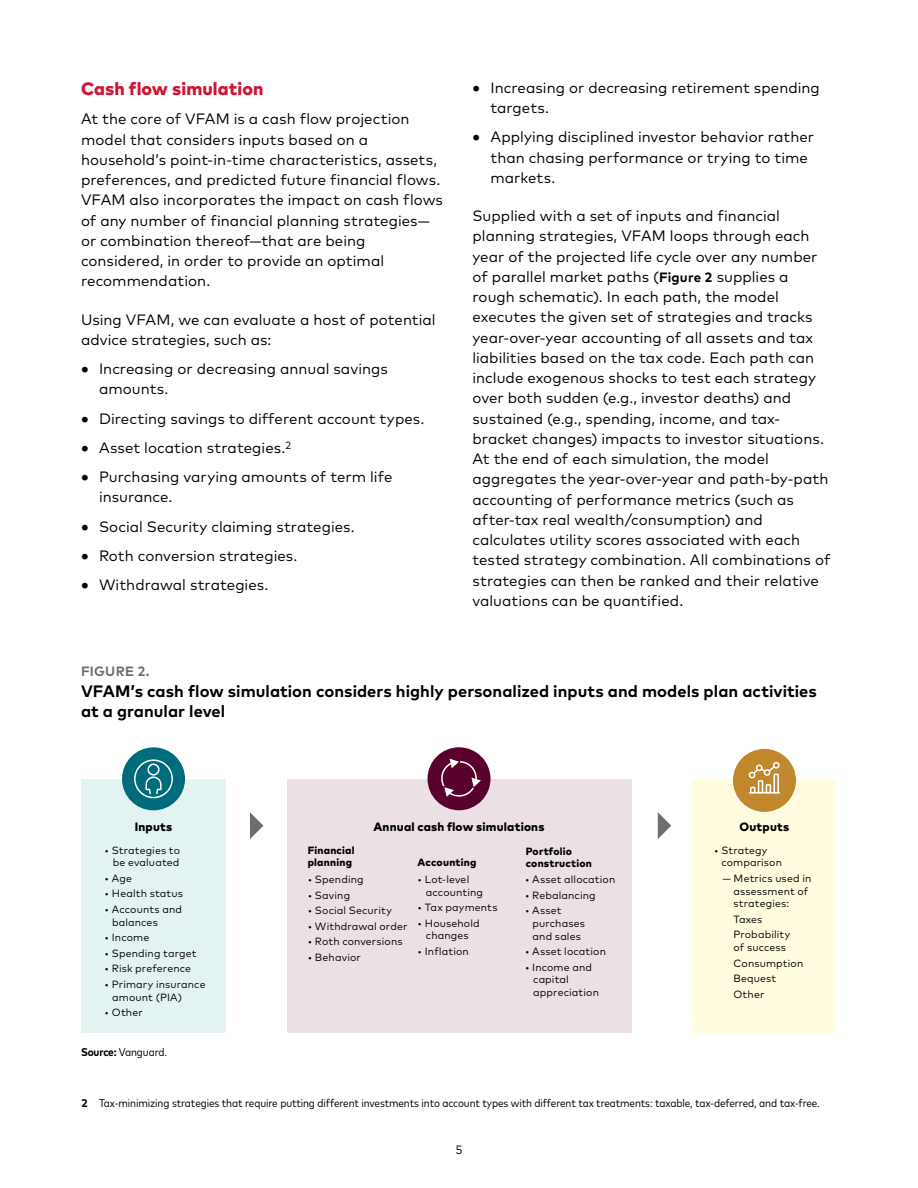
<style>
.page{position:relative;width:918px;height:1188px;background:#fff}
.page>*{position:absolute;margin:0;border:0;box-sizing:border-box;transform-origin:0 0}
.t1{font:800 18px "Mark Pro";letter-spacing:.005em;color:#ce1432}
.t2{font:700 16.5px/20.2px "Mark Pro";letter-spacing:.005em;color:#000}
.t3{font:15px/20.2px "Mark Pro";letter-spacing:.005em;color:#000}
.t4{font:700 13.5px "Mark Pro";letter-spacing:.02em;color:#6d6e71}
.t5{font:800 12px "Mark Pro";letter-spacing:.015em;color:#000}
.t6{font:12px "Mark Pro";color:#000}
.t7{font:condensed 11.25px "Mark Pro";letter-spacing:-.01em;color:#000}
.t8{font:10.5px/12.6px "Mark Pro";letter-spacing:.015em;color:#000}
.t9{font:800 10.5px/12px "Mark Pro";letter-spacing:.02em;color:#000}
.s1{font-weight:800;font-size:16.5px}
.s2{font-weight:700;font-size:13.5px}
.s3{font-weight:700}
.s4{font-weight:700;font-stretch:normal}
</style>
<div class="page">
<div style="left:82px;top:779px;width:144px;height:253px;background:#e3f3f1"></div>
<div style="left:692px;top:779px;width:144px;height:253px;background:#fffcdf"></div>
<div style="left:287px;top:779px;width:344px;height:253px;background:#ebe0e3"></div>
<div style="left:428px;top:747px;width:63px;height:63px;background:#5a002c;border-radius:50%"></div>
<svg style="left:440px;top:759px;width:41px;height:52px"></svg>
<svg style="left:658px;top:812px;width:13px;height:27px"></svg>
<svg style="left:250px;top:812px;width:13px;height:27px"></svg>
<div style="left:733px;top:749px;width:63px;height:63px;background:#c1872c;border-radius:50%"></div>
<div style="left:773px;top:762px;width:7px;height:7px;border:2px solid #fff;border-radius:50%"></div>
<svg style="left:749px;top:765px;width:31px;height:29px"></svg>
<div style="left:122px;top:747px;width:63px;height:63px;background:#006c7b;border-radius:50%"></div>
<div style="left:147px;top:764px;width:13px;height:12px;border:2px solid #fff;border-radius:50%"></div>
<div style="left:134px;top:759px;width:39px;height:39px;border:2px solid #fff;border-radius:50%"></div>
<svg style="left:145px;top:776px;width:17px;height:19px"></svg>
<p class="t1" style="left:81px;top:75px;width:184px">Cash flow simulation</p>
<p class="t3" style="left:81px;top:108px;width:363px">At the core of VFAM is a cash flow projection model that considers inputs based on a household’s point-in-time characteristics, assets, preferences, and predicted future financial flows.<br>VFAM also incorporates the impact on cash flows of any number of financial planning strategies— or combination thereof—that are being considered, in order to provide an optimal recommendation.</p>
<p class="t3" style="left:81px;top:308px;width:356px">Using VFAM, we can evaluate a host of potential advice strategies, such as:</p>
<p class="t3" style="left:99px;top:358px;width:290px;text-indent:-18px"><span class="s1">•</span> Increasing or decreasing annual savings amounts.</p>
<p class="t3" style="left:81px;top:407px;width:345px"><span class="s1">•</span> Directing savings to different account types.</p>
<p class="t3" style="left:81px;top:436px;width:212px"><span class="s1">•</span> Asset location strategies.<sup>2</sup></p>
<p class="t3" style="left:99px;top:466px;width:295px;text-indent:-18px"><span class="s1">•</span> Purchasing varying amounts of term life insurance.</p>
<p class="t3" style="left:81px;top:515px;width:275px"><span class="s1">•</span> Social Security claiming strategies.</p>
<p class="t3" style="left:81px;top:544px;width:218px"><span class="s1">•</span> Roth conversion strategies.</p>
<p class="t3" style="left:81px;top:574px;width:189px"><span class="s1">•</span> Withdrawal strategies.</p>
<p class="t3" style="left:490px;top:76px;width:331px;text-indent:-18px"><span class="s1">•</span> Increasing or decreasing retirement spending targets.</p>
<p class="t3" style="left:490px;top:126px;width:325px;text-indent:-18px"><span class="s1">•</span> Applying disciplined investor behavior rather than chasing performance or trying to time markets.</p>
<p class="t3" style="left:472px;top:204px;width:359px">Supplied with a set of inputs and financial planning strategies, VFAM loops through each year of the projected life cycle over any number of parallel market paths (<span class="s2">Figure 2</span> supplies a rough schematic). In each path, the model executes the given set of strategies and tracks year-over-year accounting of all assets and tax liabilities based on the tax code. Each path can include exogenous shocks to test each strategy over both sudden (e.g., investor deaths) and sustained (e.g., spending, income, and tax&shy;bracket changes) impacts to investor situations.<br>At the end of each simulation, the model aggregates the year-over-year and path-by-path accounting of performance metrics (such as after-tax real wealth/consumption) and calculates utility scores associated with each tested strategy combination. All combinations of strategies can then be ranked and their relative valuations can be quantified.</p>
<p class="t4" style="left:81px;top:661px;width:70px">FIGURE 2.</p>
<p class="t2" style="left:81px;top:679px;width:737px">VFAM’s cash flow simulation considers highly personalized inputs and models plan activities at a granular level</p>
<p class="t5" style="left:135px;top:817px;width:39px">Inputs</p>
<p class="t5" style="left:373px;top:817px;width:173px">Annual cash flow simulations</p>
<p class="t5" style="left:740px;top:817px;width:51px">Outputs</p>
<p class="t8" style="left:105px;top:843px;width:77px;text-align:right">• Strategies to be evaluated</p>
<p class="t8" style="left:105px;top:871px;width:29px">• Age</p>
<p class="t8" style="left:105px;top:887px;width:80px">• Health status</p>
<p class="t8" style="left:112px;top:902px;width:71px;text-indent:-7px">• Accounts and balances</p>
<p class="t8" style="left:105px;top:930px;width:46px">• Income</p>
<p class="t8" style="left:105px;top:946px;width:93px">• Spending target</p>
<p class="t8" style="left:105px;top:962px;width:88px">• Risk preference</p>
<p class="t8" style="left:112px;top:977px;width:95px;text-indent:-8px">• Primary insurance amount (PIA)</p>
<p class="t8" style="left:105px;top:1005px;width:40px">• Other</p>
<p class="t7" style="left:81px;top:1044px;width:88px"><span class="s3">Source:</span> Vanguard.</p>
<p class="t9" style="left:308px;top:843px;width:48px">Financial planning</p>
<p class="t8" style="left:308px;top:872px;width:57px">• Spending</p>
<p class="t8" style="left:308px;top:888px;width:44px">• Saving</p>
<p class="t8" style="left:308px;top:903px;width:86px">• Social Security</p>
<p class="t8" style="left:308px;top:919px;width:101px">• Withdrawal order</p>
<p class="t8" style="left:308px;top:935px;width:96px">• Roth conversions</p>
<p class="t8" style="left:308px;top:950px;width:55px">• Behavior</p>
<p class="t9" style="left:418px;top:855px;width:60px">Accounting</p>
<p class="t8" style="left:426px;top:872px;width:59px;text-indent:-8px">• Lot-level accounting</p>
<p class="t8" style="left:418px;top:900px;width:81px">• Tax payments</p>
<p class="t8" style="left:418px;top:916px;width:64px;text-align:center">• Household changes</p>
<p class="t8" style="left:418px;top:944px;width:53px">• Inflation</p>
<p class="t9" style="left:526px;top:844px;width:68px">Portfolio construction</p>
<p class="t8" style="left:525px;top:872px;width:92px">• Asset allocation</p>
<p class="t8" style="left:525px;top:888px;width:72px">• Rebalancing</p>
<p class="t8" style="left:532px;top:903px;width:54px;text-indent:-7px">• Asset purchases and sales</p>
<p class="t8" style="left:525px;top:944px;width:82px">• Asset location</p>
<p class="t8" style="left:533px;top:960px;width:67px;text-indent:-8px">• Income and capital appreciation</p>
<p class="t8" style="left:721px;top:843px;width:62px;text-indent:-7px">• Strategy comparison</p>
<p class="t8" style="left:733px;top:871px;width:79px;text-indent:-11px">— Metrics used in assessment of strategies:</p>
<p class="t8" style="left:733px;top:910px;width:58px;line-height:15.6px">Taxes<br>Probability</p>
<p class="t8" style="left:733px;top:939px;width:71px;line-height:15.6px">of success<br>Consumption<br>Bequest<br>Other</p>
<p class="t7" style="left:81px;top:1095px;width:741px"><span class="s4">2</span> Tax-minimizing strategies that require putting different investments into account types with different tax treatments: taxable, tax-deferred, and tax-free.</p>
<p class="t6" style="left:455px;top:1141px;width:9px">5</p>
</div>
